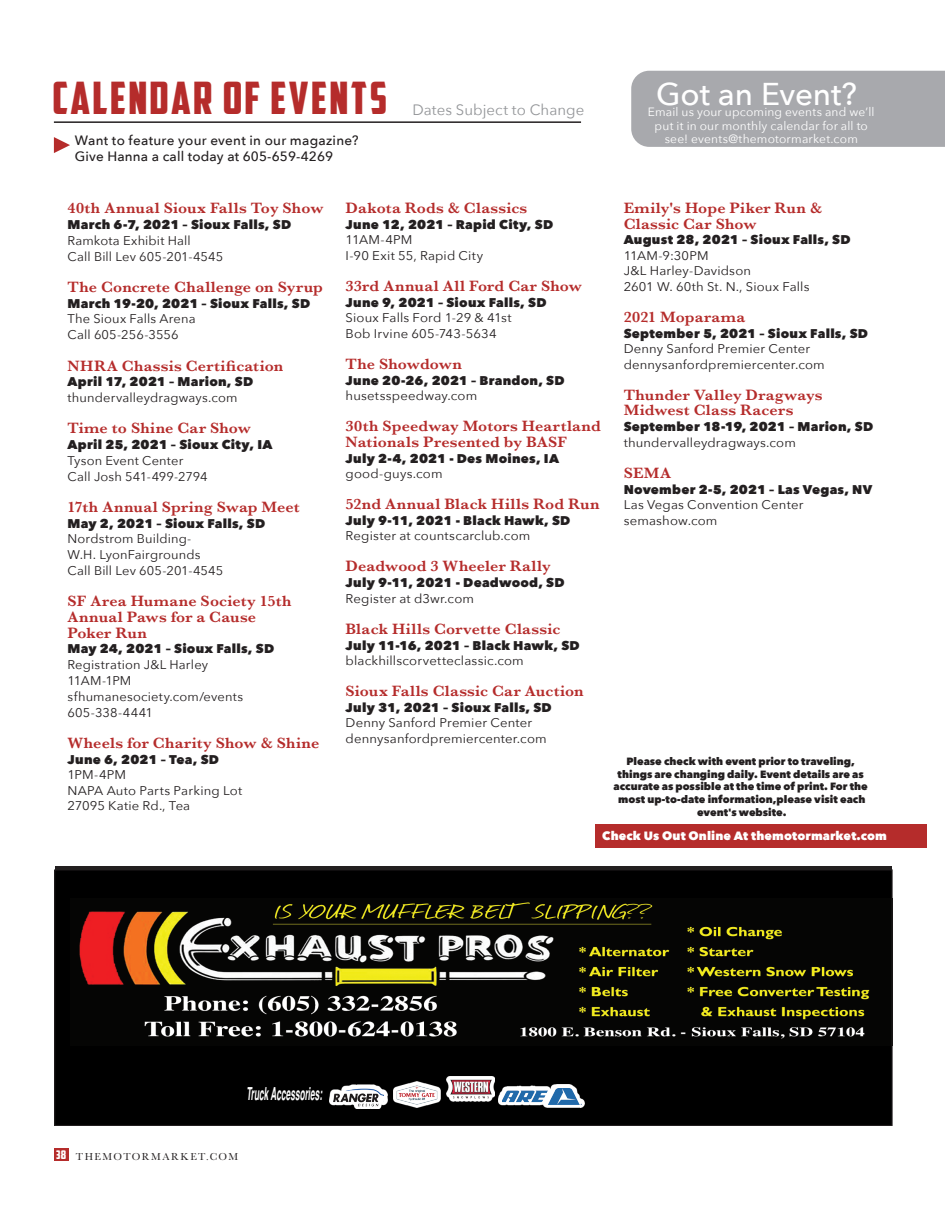
<style>
.page{position:relative;width:945px;height:1215px;background:#fff}
.page>*{position:absolute;margin:0;border:0;box-sizing:border-box;transform-origin:0 0}
.t1{font:45px "American Captain";letter-spacing:.05em;color:#b52c2b}
.t2{font:500 31.5px "Avenir Next";letter-spacing:-.005em;color:#fff}
.t3{font:italic 700 condensed 17.7px "Helvetica";letter-spacing:.005em;color:#fff;scale:.57 1}
.t4{font:600 15.45px/15.5px "Baskerville";letter-spacing:.015em;color:#b52c2b;scale:1.04 1}
.t5{font:15px "Avenir Next";letter-spacing:.005em;color:#939598}
.t6{font:500 13.5px/16.2px "Avenir Next";letter-spacing:.01em;color:#231f20}
.t7{font:800 12.6px "Avenir Next";letter-spacing:.02em;color:#231f20}
.t8{font:12.6px/15.5px "Avenir Next";letter-spacing:.01em;color:#231f20;scale:1.04 1}
.t9{font:12.6px/15.8px "Avenir Next";letter-spacing:.01em;color:#231f20}
.t10{font:12.45px "Avenir Next";letter-spacing:.01em;color:#231f20;scale:1.04 1}
.t11{font:12px/13.5px "Avenir Next";letter-spacing:.015em;color:#fff;text-align:center}
.t12{font:800 12px "Avenir Next";letter-spacing:.01em;color:#fff}
.t13{font:800 10.5px/12.6px "Avenir Next";color:#231f20;text-align:center}
.t14{font:10.5px "Baskerville";letter-spacing:.14em;color:#231f20}
.s1{font-family:"American Captain";font-size:12px;color:#fff}
</style>
<div class="page">
<div style="left:54px;top:1148px;width:15px;height:13px;background:#b52c2b"></div>
<hr style="left:54px;top:121px;width:527px;height:2px;background:#231f20">
<div style="left:631px;top:71px;width:314px;height:76px;background:#a8a9ad"></div>
<svg style="left:54px;top:137px;width:16px;height:16px"></svg>
<div style="left:596px;top:824px;width:331px;height:24px;background:#b52c2b"></div>
<div style="left:55px;top:870px;width:837px;height:255px;background:#000"></div>
<img style="left:79px;top:902px;width:791px;height:137px">
<div style="left:54px;top:869px;width:839px;height:257px;border:1px solid #231f20"></div>
<svg style="left:394px;top:1082px;width:47px;height:26px"></svg>
<img style="left:396px;top:1084px;width:42px;height:22px">
<svg style="left:446px;top:1076px;width:49px;height:23px"></svg>
<img style="left:449px;top:1076px;width:43px;height:26px">
<svg style="left:329px;top:1085px;width:59px;height:24px"></svg>
<img style="left:333px;top:1088px;width:51px;height:18px">
<svg style="left:499px;top:1085px;width:86px;height:23px"></svg>
<img style="left:502px;top:1088px;width:79px;height:16px">
<h1 class="t1" style="left:52px;top:70px;width:336px">CALENDAR OF EVENTS</h1>
<p class="t6" style="left:75px;top:132px;width:285px">Want to feature your event in our magazine?<br>Give Hanna a call today at 605-659-4269</p>
<p class="t5" style="left:412px;top:97px;width:173px">Dates Subject to Change</p>
<h2 class="t2" style="left:656px;top:67px;width:202px">Got an Event?</h2>
<p class="t11" style="left:648px;top:105px;width:228px">Email us your upcoming events and we’ll put it in our monthly calendar for all to see! events@themotormarket.com</p>
<p class="t4" style="left:68px;top:200px;width:248px">40th Annual Sioux Falls Toy Show</p>
<p class="t7" style="left:68px;top:217px;width:225px">March 6-7, 2021 – Sioux Falls, SD</p>
<p class="t9" style="left:68px;top:232px;width:157px">Ramkota Exhibit Hall<br>Call Bill Lev 605-201-4545</p>
<p class="t4" style="left:68px;top:279px;width:247px">The Concrete Challenge on Syrup</p>
<p class="t7" style="left:68px;top:295px;width:244px">March 19-20, 2021 – Sioux Falls, SD</p>
<p class="t9" style="left:68px;top:311px;width:130px">The Sioux Falls Arena<br>Call 605-256-3556</p>
<p class="t4" style="left:68px;top:358px;width:209px">NHRA Chassis Certification</p>
<p class="t7" style="left:68px;top:374px;width:187px">April 17, 2021 – Marion, SD</p>
<p class="t9" style="left:68px;top:389px;width:171px">thundervalleydragways.com</p>
<p class="t4" style="left:68px;top:420px;width:178px">Time to Shine Car Show</p>
<p class="t7" style="left:68px;top:437px;width:206px">April 25, 2021 – Sioux City, IA</p>
<p class="t9" style="left:68px;top:452px;width:141px">Tyson Event Center<br>Call Josh 541-499-2794</p>
<p class="t4" style="left:68px;top:499px;width:225px">17th Annual Spring Swap Meet</p>
<p class="t7" style="left:68px;top:515px;width:199px">May 2, 2021 – Sioux Falls, SD</p>
<p class="t9" style="left:68px;top:531px;width:157px">Nordstrom Building-<br>W.H. LyonFairgrounds<br>Call Bill Lev 605-201-4545</p>
<p class="t4" style="left:68px;top:593px;width:217px">SF Area Humane Society 15th<br>Annual Paws for a Cause<br>Poker Run</p>
<p class="t7" style="left:68px;top:641px;width:208px">May 24, 2021 – Sioux Falls, SD</p>
<p class="t9" style="left:68px;top:656px;width:177px">Registration J&amp;L Harley<br>11AM-1PM sfhumanesociety.com/events<br>605-338-4441</p>
<p class="t4" style="left:68px;top:735px;width:244px">Wheels for Charity Show &amp; Shine</p>
<p class="t7" style="left:68px;top:751px;width:153px">June 6, 2021 – Tea, SD</p>
<p class="t8" style="left:68px;top:766px;width:170px">1PM-4PM<br>NAPA Auto Parts Parking Lot<br>27095 Katie Rd., Tea</p>
<p class="t4" style="left:346px;top:200px;width:176px">Dakota Rods &amp; Classics</p>
<p class="t7" style="left:346px;top:217px;width:209px">June 12, 2021 – Rapid City, SD</p>
<p class="t8" style="left:346px;top:232px;width:134px">11AM-4PM<br>I-90 Exit 55, Rapid City</p>
<p class="t4" style="left:346px;top:278px;width:229px">33rd Annual All Ford Car Show</p>
<p class="t7" style="left:346px;top:295px;width:202px">June 9, 2021 – Sioux Falls, SD</p>
<p class="t8" style="left:346px;top:310px;width:161px">Sioux Falls Ford 1-29 &amp; 41st<br>Bob Irvine 605-743-5634</p>
<p class="t4" style="left:346px;top:356px;width:113px">The Showdown</p>
<p class="t7" style="left:346px;top:372px;width:221px">June 20-26, 2021 – Brandon, SD</p>
<p class="t8" style="left:346px;top:388px;width:128px">husetsspeedway.com</p>
<p class="t4" style="left:346px;top:418px;width:247px">30th Speedway Motors Heartland<br>Nationals Presented by BASF</p>
<p class="t7" style="left:346px;top:450px;width:215px">July 2-4, 2021 - Des Moines, IA</p>
<p class="t8" style="left:346px;top:465px;width:95px">good-guys.com</p>
<p class="t4" style="left:346px;top:496px;width:246px">52nd Annual Black Hills Rod Run</p>
<p class="t7" style="left:346px;top:513px;width:226px">July 9-11, 2021 - Black Hawk, SD</p>
<p class="t8" style="left:346px;top:528px;width:179px">Register at countscarclub.com</p>
<p class="t4" style="left:346px;top:559px;width:199px">Deadwood 3 Wheeler Rally</p>
<p class="t7" style="left:346px;top:575px;width:221px">July 9-11, 2021 - Deadwood, SD</p>
<p class="t8" style="left:346px;top:590px;width:125px">Register at d3wr.com</p>
<p class="t4" style="left:346px;top:621px;width:208px">Black Hills Corvette Classic</p>
<p class="t7" style="left:346px;top:637px;width:236px">July 11-16, 2021 – Black Hawk, SD</p>
<p class="t8" style="left:346px;top:652px;width:173px">blackhillscorvetteclassic.com</p>
<p class="t4" style="left:346px;top:683px;width:230px">Sioux Falls Classic Car Auction</p>
<p class="t7" style="left:346px;top:700px;width:208px">July 31, 2021 – Sioux Falls, SD</p>
<p class="t8" style="left:346px;top:715px;width:195px">Denny Sanford Premier Center dennysanfordpremiercenter.com</p>
<p class="t4" style="left:624px;top:200px;width:193px">Emily's Hope Piker Run &amp;<br>Classic Car Show</p>
<p class="t7" style="left:624px;top:232px;width:229px">August 28, 2021 – Sioux Falls, SD</p>
<p class="t10" style="left:624px;top:245px;width:83px">11AM-9:30PM</p>
<p class="t8" style="left:624px;top:263px;width:180px">J&amp;L Harley-Davidson<br>2601 W. 60th St. N., Sioux Falls</p>
<p class="t4" style="left:624px;top:309px;width:118px">2021 Moparama</p>
<p class="t7" style="left:624px;top:326px;width:246px">September 5, 2021 – Sioux Falls, SD</p>
<p class="t8" style="left:624px;top:341px;width:195px">Denny Sanford Premier Center dennysanfordpremiercenter.com</p>
<p class="t4" style="left:624px;top:387px;width:193px">Thunder Valley Dragways<br>Midwest Class Racers</p>
<p class="t7" style="left:624px;top:419px;width:251px">September 18-19, 2021 – Marion, SD</p>
<p class="t8" style="left:624px;top:434px;width:167px">thundervalleydragways.com</p>
<p class="t4" style="left:624px;top:465px;width:47px">SEMA</p>
<p class="t7" style="left:624px;top:481px;width:250px">November 2-5, 2021 – Las Vegas, NV</p>
<p class="t8" style="left:624px;top:496px;width:174px">Las Vegas Convention Center semashow.com</p>
<p class="t13" style="left:614px;top:755px;width:256px">Please check with event prior to traveling, things are changing daily. Event details are as accurate as possible at the time of print. For the most up-to-date information,please visit each event's website.</p>
<p class="t3" style="left:247px;top:1083px;width:135px">Truck Accessories:</p>
<p class="t14" style="left:56px;top:1150px;width:183px"><span class="s1">38</span> THEMOTORMARKET.COM</p>
<p class="t12" style="left:602px;top:829px;width:286px">Check Us Out Online At themotormarket.com</p>
</div>
